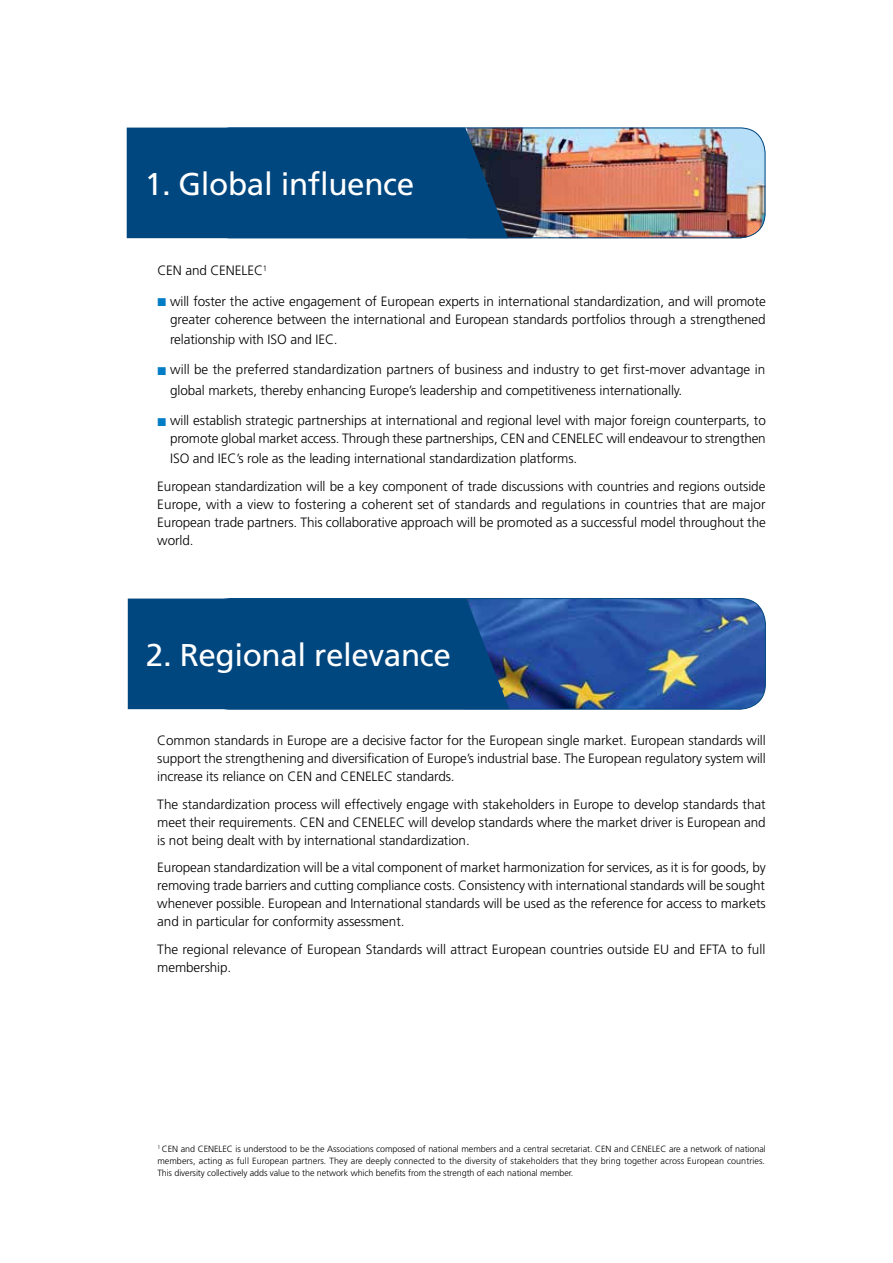
<style>
.page{position:relative;width:893px;height:1263px;background:#fff}
.page>*{position:absolute;margin:0;border:0;box-sizing:border-box;transform-origin:0 0}
.t1{font:31.5px "Frutiger CE";letter-spacing:-.015em;color:#fff}
.t2{font:300 13.5px/18px "Frutiger CE";letter-spacing:-.01em;color:#000}
.t3{font:300 9px/12px "Frutiger LT";letter-spacing:-.01em;color:#000;text-align:justify}
</style>
<div class="page">
<img style="left:509px;top:598px;width:256px;height:111px">
<div style="left:128px;top:598px;width:381px;height:111px;background:#00467f"></div>
<img style="left:508px;top:128px;width:257px;height:110px">
<div style="left:127px;top:128px;width:381px;height:110px;background:#00467f"></div>
<h1 class="t1" style="left:145px;top:166px;width:271px">1. Global influence</h1>
<p class="t2" style="left:157px;top:262px;width:111px">CEN and CENELEC<sup>1</sup></p>
<p class="t2" style="left:170px;top:292px;width:597px">will foster the active engagement of European experts in international standardization, and will promote greater coherence between the international and European standards portfolios through a strengthened</p>
<p class="t2" style="left:170px;top:330px;width:169px">relationship with ISO and IEC.</p>
<p class="t2" style="left:170px;top:359px;width:597px;line-height:20.2px">will be the preferred standardization partners of business and industry to get first-mover advantage in global markets, thereby enhancing Europe’s leadership and competitiveness internationally.</p>
<p class="t2" style="left:170px;top:411px;width:597px">will establish strategic partnerships at international and regional level with major foreign counterparts, to promote global market access. Through these partnerships, CEN and CENELEC will endeavour to strengthen</p>
<p class="t2" style="left:157px;top:444px;width:610px;line-height:27.6px;text-indent:13px">ISO and IEC’s role as the leading international standardization platforms.<br>European standardization will be a key component of trade discussions with countries and regions outside</p>
<p class="t2" style="left:157px;top:495px;width:610px;text-align:justify">Europe, with a view to fostering a coherent set of standards and regulations in countries that are major European trade partners. This collaborative approach will be promoted as a successful model throughout the world.</p>
<h1 class="t1" style="left:146px;top:637px;width:306px">2. Regional relevance</h1>
<p class="t2" style="left:157px;top:731px;width:610px;text-align:justify">Common standards in Europe are a decisive factor for the European single market. European standards will support the strengthening and diversification of Europe’s industrial base. The European regulatory system will increase its reliance on CEN and CENELEC standards.</p>
<p class="t2" style="left:157px;top:795px;width:610px;text-align:justify">The standardization process will effectively engage with stakeholders in Europe to develop standards that meet their requirements. CEN and CENELEC will develop standards where the market driver is European and is not being dealt with by international standardization.</p>
<p class="t2" style="left:157px;top:858px;width:610px;text-align:justify">European standardization will be a vital component of market harmonization for services, as it is for goods, by removing trade barriers and cutting compliance costs. Consistency with international standards will be sought whenever possible. European and International standards will be used as the reference for access to markets and in particular for conformity assessment.</p>
<p class="t2" style="left:157px;top:940px;width:610px">The regional relevance of European Standards will attract European countries outside EU and EFTA to full membership.</p>
<p class="t3" style="left:157px;top:1143px;width:610px"><sup>1</sup> CEN and CENELEC is understood to be the Associations composed of national members and a central secretariat. CEN and CENELEC are a network of national members, acting as full European partners. They are deeply connected to the diversity of stakeholders that they bring together across European countries.<br>This diversity collectively adds value to the network which benefits from the strength of each national member.</p>
</div>
